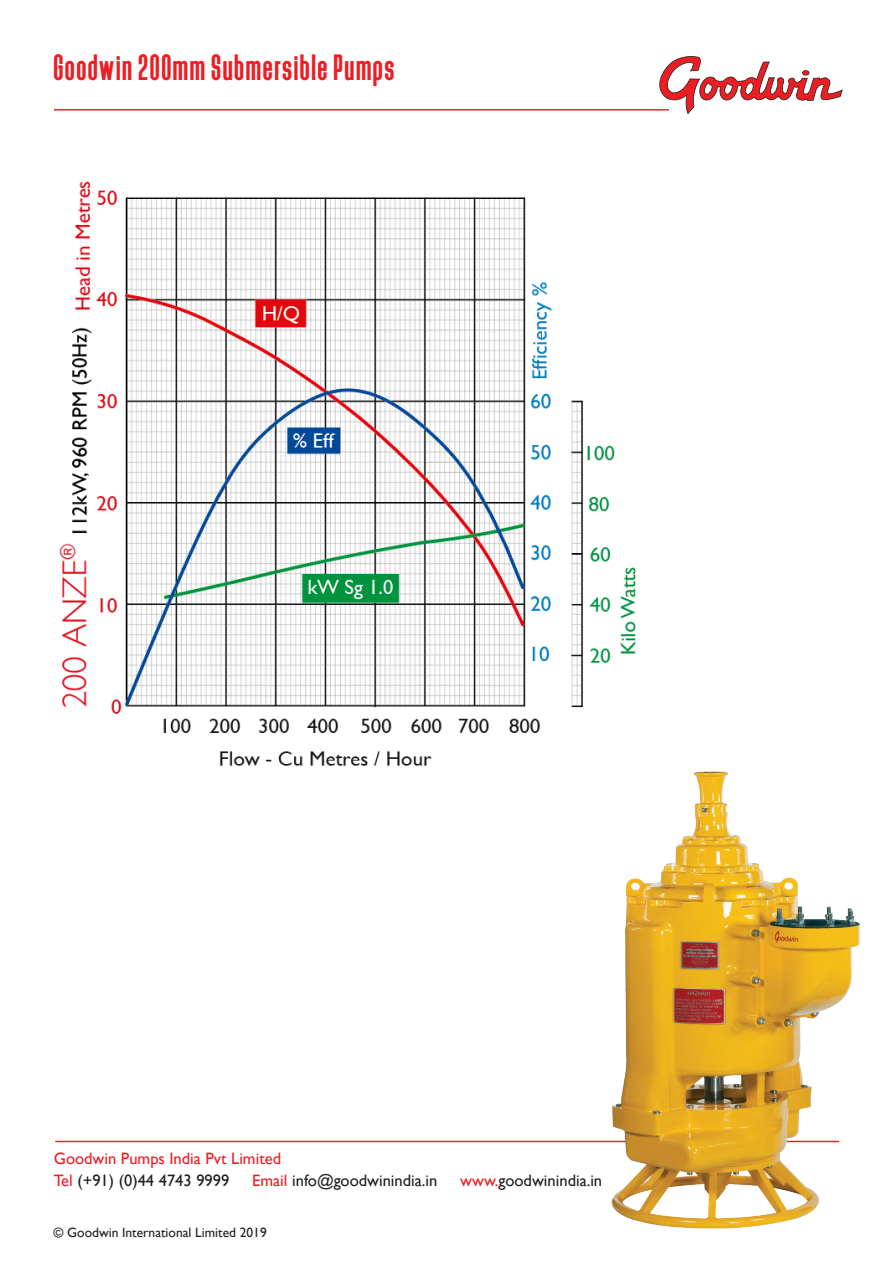
<style>
.page{position:relative;width:893px;height:1263px;background:#fff}
.page>*{position:absolute;margin:0;border:0;box-sizing:border-box;transform-origin:0 0}
.t1{font:39px "Deutschlander";letter-spacing:.05em;color:#ee1d23}
.t2{font:16.5px "Gill Sans";color:#231f20}
.t3{font:16.5px "Gill Sans";color:#ee1d23}
.t4{font:13.5px "Gill Sans";color:#231f20}
.s1{color:#ee1d23}
</style>
<div class="page">
<svg style="left:659px;top:55px;width:184px;height:59px"></svg>
<hr style="left:54px;top:109px;width:615px;height:2px;background:#ee1d23">
<hr style="left:55px;top:1141px;width:784px;height:1px;background:#ee1d23">
<img style="left:592px;top:771px;width:268px;height:458px">
<img style="left:59px;top:181px;width:586px;height:629px">
<p class="t1" style="left:54px;top:47px;width:342px">Goodwin 200mm Submersible Pumps</p>
<p class="t3" style="left:54px;top:1148px;width:229px">Goodwin Pumps India Pvt Limited</p>
<p class="t2" style="left:54px;top:1171px;width:177px"><span class="s1">Tel</span> (+91) (0)44 4743 9999</p>
<p class="t2" style="left:252px;top:1171px;width:187px"><span class="s1">Email</span> info@goodwinindia.in</p>
<p class="t2" style="left:460px;top:1171px;width:143px"><span class="s1">www.</span>goodwinindia.in</p>
<p class="t4" style="left:54px;top:1225px;width:215px">© Goodwin International Limited 2019</p>
</div>
